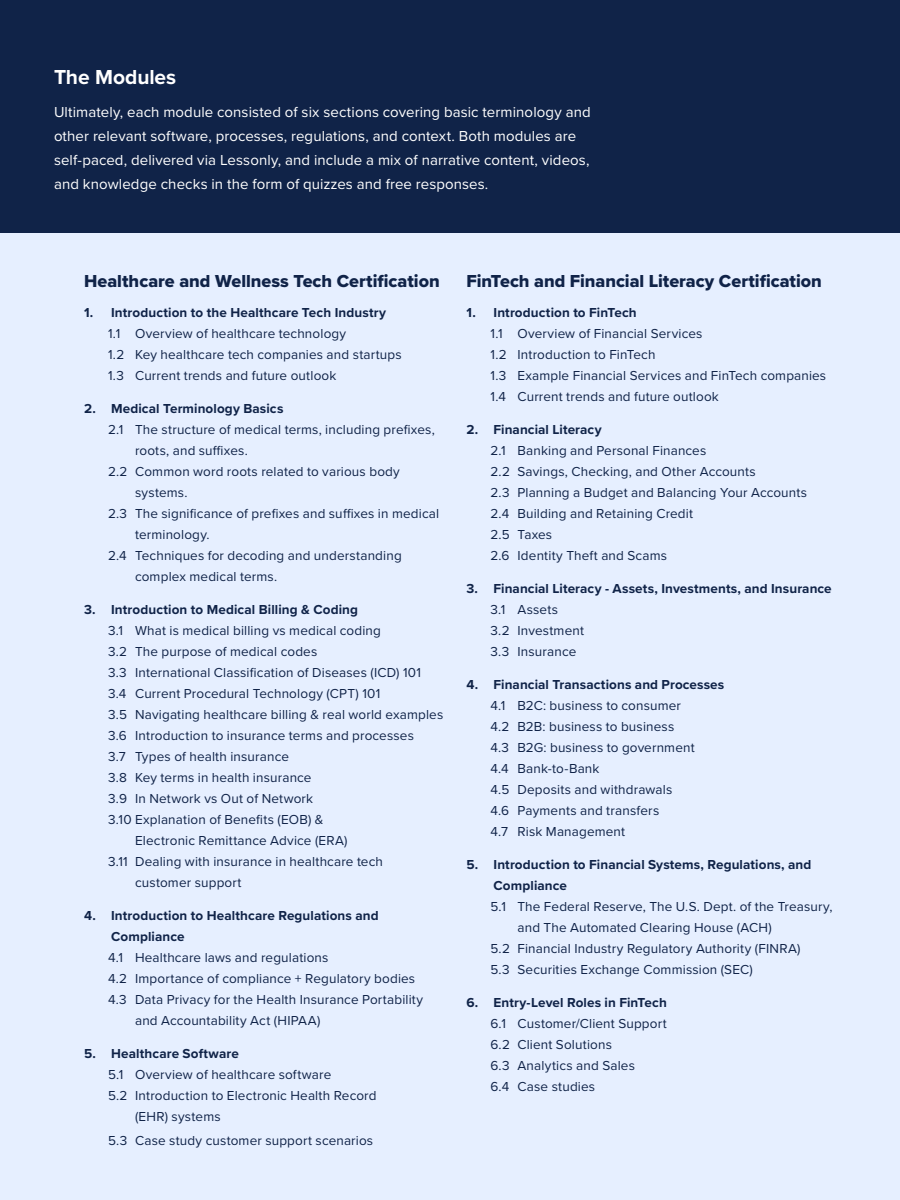
<style>
.page{position:relative;width:900px;height:1200px;background:#e6efff}
.page>*{position:absolute;margin:0;border:0;box-sizing:border-box;transform-origin:0 0}
.t1{font:700 21px "Proxima Nova";letter-spacing:-.005em;color:#fff}
.t2{font:18px "Proxima Nova Extrabld";color:#102348}
.t3{font:15px/24px "Proxima Nova";letter-spacing:.005em;color:#fff}
.t4{font:13.5px/21px "Proxima Nova";letter-spacing:.01em;color:#102348}
.t5{font:700 13.5px/21px "Proxima Nova";letter-spacing:.01em;color:#102348}
</style>
<div class="page">
<div style="left:0;top:0;width:900px;height:232px;background:#102348"></div>
<h1 class="t1" style="left:54px;top:61px;width:124px">The Modules</h1>
<p class="t3" style="left:54px;top:99px;width:538px">Ultimately, each module consisted of six sections covering basic terminology and other relevant software, processes, regulations, and context. Both modules are self-paced, delivered via Lessonly, and include a mix of narrative content, videos, and knowledge checks in the form of quizzes and free responses.</p>
<h2 class="t2" style="left:84px;top:268px;width:357px">Healthcare and Wellness Tech Certification</h2>
<p class="t5" style="left:84px;top:302px;width:304px">1. Introduction to the Healthcare Tech Industry</p>
<p class="t4" style="left:108px;top:323px;width:295px">1.1 Overview of healthcare technology<br>1.2 Key healthcare tech companies and startups<br>1.3 Current trends and future outlook</p>
<p class="t5" style="left:84px;top:398px;width:201px">2. Medical Terminology Basics</p>
<p class="t4" style="left:108px;top:419px;width:328px">2.1 The structure of medical terms, including prefixes,</p>
<p class="t4" style="left:135px;top:440px;width:114px">roots, and suffixes.</p>
<p class="t4" style="left:108px;top:461px;width:293px">2.2 Common word roots related to various body</p>
<p class="t4" style="left:135px;top:482px;width:54px">systems.</p>
<p class="t4" style="left:108px;top:503px;width:333px">2.3 The significance of prefixes and suffixes in medical</p>
<p class="t4" style="left:135px;top:524px;width:76px">terminology.</p>
<p class="t4" style="left:108px;top:545px;width:295px">2.4 Techniques for decoding and understanding</p>
<p class="t4" style="left:135px;top:566px;width:144px">complex medical terms.</p>
<p class="t5" style="left:84px;top:599px;width:276px">3. Introduction to Medical Billing &amp; Coding</p>
<p class="t4" style="left:108px;top:620px;width:274px">3.1 What is medical billing vs medical coding</p>
<p class="t4" style="left:108px;top:641px;width:211px">3.2 The purpose of medical codes</p>
<p class="t4" style="left:108px;top:662px;width:314px">3.3 International Classification of Diseases (ICD) 101</p>
<p class="t4" style="left:108px;top:683px;width:274px">3.4 Current Procedural Technology (CPT) 101</p>
<p class="t4" style="left:108px;top:704px;width:337px">3.5 Navigating healthcare billing &amp; real world examples</p>
<p class="t4" style="left:108px;top:725px;width:307px">3.6 Introduction to insurance terms and processes</p>
<p class="t4" style="left:108px;top:746px;width:182px">3.7 Types of health insurance</p>
<p class="t4" style="left:108px;top:767px;width:205px">3.8 Key terms in health insurance</p>
<p class="t4" style="left:108px;top:788px;width:207px">3.9 In Network vs Out of Network</p>
<p class="t4" style="left:108px;top:809px;width:217px">3.10 Explanation of Benefits (EOB) &amp;</p>
<p class="t4" style="left:135px;top:830px;width:214px">Electronic Remittance Advice (ERA)</p>
<p class="t4" style="left:108px;top:851px;width:276px">3.11 Dealing with insurance in healthcare tech</p>
<p class="t4" style="left:135px;top:872px;width:108px">customer support</p>
<p class="t5" style="left:111px;top:905px;width:269px;text-indent:-27px">4. Introduction to Healthcare Regulations and<br>Compliance</p>
<p class="t4" style="left:108px;top:947px;width:222px">4.1 Healthcare laws and regulations</p>
<p class="t4" style="left:108px;top:968px;width:309px">4.2 Importance of compliance + Regulatory bodies</p>
<p class="t4" style="left:108px;top:989px;width:317px">4.3 Data Privacy for the Health Insurance Portability</p>
<p class="t4" style="left:135px;top:1010px;width:187px">and Accountability Act (HIPAA)</p>
<p class="t5" style="left:84px;top:1043px;width:156px">5. Healthcare Software</p>
<p class="t4" style="left:108px;top:1064px;width:225px">5.1 Overview of healthcare software</p>
<p class="t4" style="left:108px;top:1085px;width:270px">5.2 Introduction to Electronic Health Record</p>
<p class="t4" style="left:135px;top:1106px;width:87px">(EHR) systems</p>
<p class="t4" style="left:108px;top:1130px;width:267px">5.3 Case study customer support scenarios</p>
<h2 class="t2" style="left:466px;top:268px;width:357px">FinTech and Financial Literacy Certification</h2>
<p class="t5" style="left:466px;top:302px;width:172px">1. Introduction to FinTech</p>
<p class="t4" style="left:491px;top:323px;width:337px">1.1 Overview of Financial Services<br>1.2 Introduction to FinTech<br>1.3 Example Financial Services and FinTech companies 1.4 Current trends and future outlook</p>
<p class="t5" style="left:466px;top:419px;width:137px">2. Financial Literacy</p>
<p class="t4" style="left:491px;top:440px;width:318px">2.1 Banking and Personal Finances<br>2.2 Savings, Checking, and Other Accounts<br>2.3 Planning a Budget and Balancing Your Accounts 2.4 Building and Retaining Credit<br>2.5 Taxes<br>2.6 Identity Theft and Scams</p>
<p class="t5" style="left:466px;top:578px;width:367px">3. Financial Literacy - Assets, Investments, and Insurance</p>
<p class="t4" style="left:491px;top:599px;width:95px">3.1 Assets<br>3.2 Investment<br>3.3 Insurance</p>
<p class="t5" style="left:466px;top:674px;width:259px">4. Financial Transactions and Processes</p>
<p class="t4" style="left:491px;top:695px;width:206px">4.1 B2C: business to consumer<br>4.2 B2B: business to business<br>4.3 B2G: business to government<br>4.4 Bank-to-Bank<br>4.5 Deposits and withdrawals<br>4.6 Payments and transfers<br>4.7 Risk Management</p>
<p class="t5" style="left:494px;top:854px;width:319px;text-indent:-27px">5. Introduction to Financial Systems, Regulations, and<br>Compliance</p>
<p class="t4" style="left:491px;top:896px;width:343px">5.1 The Federal Reserve, The U.S. Dept. of the Treasury,</p>
<p class="t4" style="left:518px;top:917px;width:256px">and The Automated Clearing House (ACH)</p>
<p class="t4" style="left:491px;top:938px;width:312px">5.2 Financial Industry Regulatory Authority (FINRA)</p>
<p class="t4" style="left:491px;top:959px;width:264px">5.3 Securities Exchange Commission (SEC)</p>
<p class="t5" style="left:466px;top:992px;width:202px">6. Entry-Level Roles in FinTech</p>
<p class="t4" style="left:491px;top:1013px;width:178px">6.1 Customer/Client Support<br>6.2 Client Solutions<br>6.3 Analytics and Sales<br>6.4 Case studies</p>
</div>
